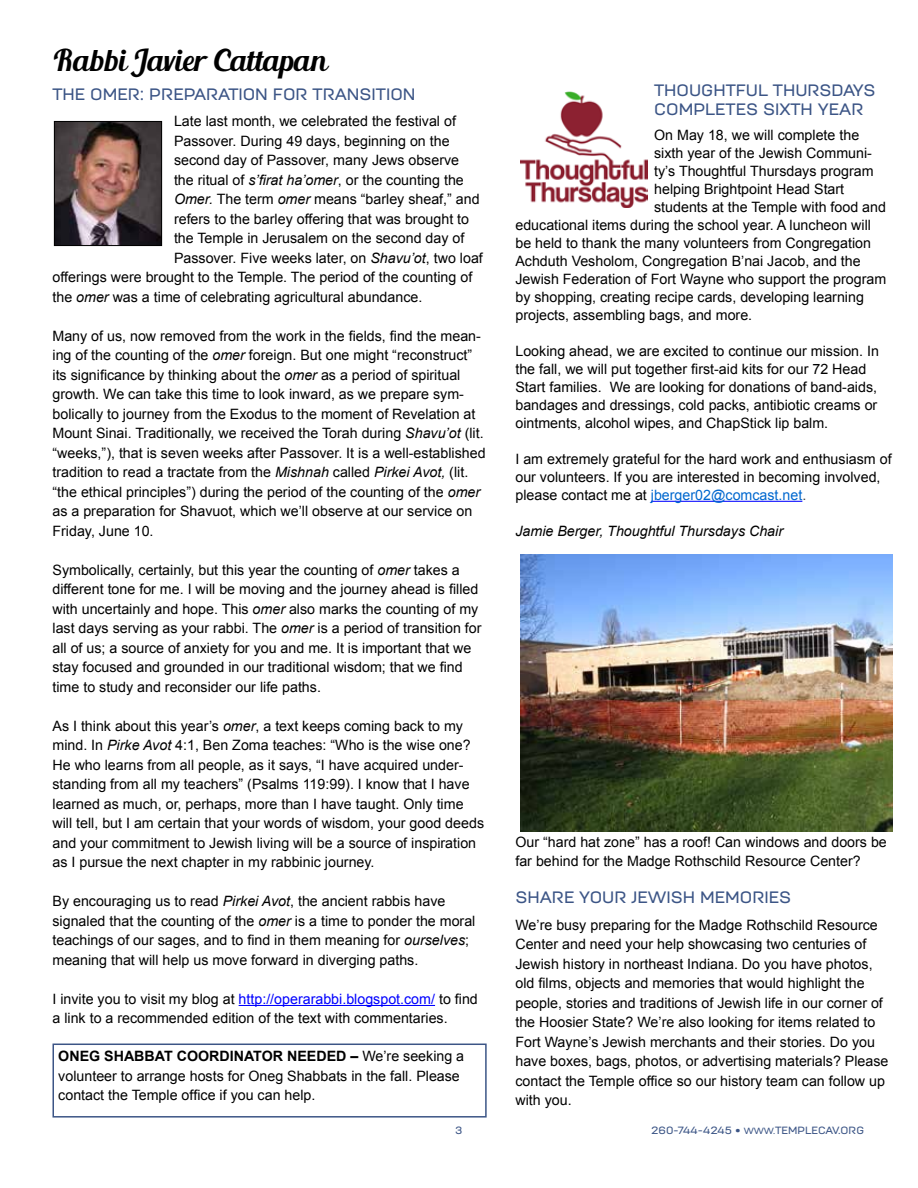
<style>
.page{position:relative;width:918px;height:1188px;background:#fff}
.page>*{position:absolute;margin:0;border:0;box-sizing:border-box;transform-origin:0 0}
.t1{font:30px "Blenda Script";color:#000}
.t2{font:500 16.5px/19.5px "Moderna Unicase";color:#3c5586}
.t3{font:14.25px/19.5px "Arial";color:#000}
.t4{font:italic 14.25px "Arial";color:#000}
.t5{font:500 10.5px "Moderna Unicase";color:#3c5586}
.s1{font-style:italic}
.s2{color:#00f}
.s3{font-weight:700}
.s4{color:#0068cf}
.s5{color:#444}
.s6{font-size:9px}
</style>
<div class="page">
<img style="left:56px;top:123px;width:104px;height:121px">
<div style="left:54px;top:121px;width:108px;height:125px;border:1px solid #000"></div>
<hr style="left:239px;top:1005px;width:196px;height:1px;background:#00f">
<hr style="left:651px;top:501px;width:151px;height:1px;background:#00f">
<img style="left:520px;top:92px;width:128px;height:116px">
<img style="left:520px;top:555px;width:372px;height:276px">
<div style="left:52px;top:1044px;width:435px;height:74px;border:2px solid #3c5586"></div>
<h1 class="t1" style="left:52px;top:41px;width:275px">Rabbi Javier Cattapan</h1>
<p class="t2" style="left:52px;top:85px;width:365px">THE OMER: PREPARATION FOR TRANSITION</p>
<p class="t3" style="left:174px;top:112px;width:283px">Late last month, we celebrated the festival of</p>
<p class="t3" style="left:174px;top:131px;width:277px">Passover. During 49 days, beginning on the</p>
<p class="t3" style="left:174px;top:151px;width:287px">second day of Passover, many Jews observe</p>
<p class="t3" style="left:174px;top:170px;width:291px">the ritual of <span class="s1">s’firat ha’omer</span>, or the counting the</p>
<p class="t3" style="left:174px;top:190px;width:307px"><span class="s1">Omer.</span> The term <span class="s1">omer</span> means “barley sheaf,” and</p>
<p class="t3" style="left:174px;top:209px;width:297px">refers to the barley offering that was brought to</p>
<p class="t3" style="left:174px;top:229px;width:292px">the Temple in Jerusalem on the second day of</p>
<p class="t3" style="left:174px;top:248px;width:310px">Passover. Five weeks later, on <span class="s1">Shavu’ot</span>, two loaf</p>
<p class="t3" style="left:53px;top:268px;width:421px">offerings were brought to the Temple. The period of the counting of</p>
<p class="t3" style="left:53px;top:287px;width:371px">the <span class="s1">omer</span> was a time of celebrating agricultural abundance.</p>
<p class="t3" style="left:53px;top:326px;width:435px">Many of us, now removed from the work in the fields, find the mean&shy;ing of the counting of the <span class="s1">omer</span> foreign. But one might “reconstruct” its significance by thinking about the <span class="s1">omer</span> as a period of spiritual growth. We can take this time to look inward, as we prepare sym&shy;bolically to journey from the Exodus to the moment of Revelation at Mount Sinai. Traditionally, we received the Torah during <span class="s1">Shavu’ot</span> (lit. “weeks,”), that is seven weeks after Passover. It is a well-established tradition to read a tractate from the <span class="s1">Mishnah</span> called <span class="s1">Pirkei Avot,</span> (lit. “the ethical principles”) during the period of the counting of the <span class="s1">omer </span>as a preparation for Shavuot, which we’ll observe at our service on Friday, June 10.</p>
<p class="t3" style="left:53px;top:560px;width:431px">Symbolically, certainly, but this year the counting of <span class="s1">omer</span> takes a different tone for me. I will be moving and the journey ahead is filled with uncertainly and hope. This <span class="s1">omer</span> also marks the counting of my last days serving as your rabbi. The <span class="s1">omer</span> is a period of transition for all of us; a source of anxiety for you and me. It is important that we stay focused and grounded in our traditional wisdom; that we find time to study and reconsider our life paths.</p>
<p class="t3" style="left:53px;top:716px;width:433px">As I think about this year’s <span class="s1">omer</span>, a text keeps coming back to my mind. In <span class="s1">Pirke Avot</span> 4:1, Ben Zoma teaches: “Who is the wise one?<br>He who learns from all people, as it says, “I have acquired under&shy;standing from all my teachers” (Psalms 119:99). I know that I have learned as much, or, perhaps, more than I have taught. Only time will tell, but I am certain that your words of wisdom, your good deeds and your commitment to Jewish living will be a source of inspiration as I pursue the next chapter in my rabbinic journey.</p>
<p class="t3" style="left:53px;top:892px;width:424px">By encouraging us to read <span class="s1">Pirkei Avot</span>, the ancient rabbis have signaled that the counting of the <span class="s1">omer</span> is a time to ponder the moral teachings of our sages, and to find in them meaning for <span class="s1">ourselves</span>; meaning that will help us move forward in diverging paths.</p>
<p class="t3" style="left:53px;top:989px;width:427px">I invite you to visit my blog at <span class="s2">http://operarabbi.blogspot.com/</span> to find a link to a recommended edition of the text with commentaries.</p>
<p class="t3" style="left:58px;top:1047px;width:407px"><span class="s3">ONEG SHABBAT COORDINATOR NEEDED –</span> We’re seeking a volunteer to arrange hosts for Oneg Shabbats in the fall. Please contact the Temple office if you can help.</p>
<p class="t2" style="left:654px;top:80px;width:223px">THOUGHTFUL THURSDAYS<br>COMPLETES SIXTH YEAR</p>
<p class="t3" style="left:654px;top:125px;width:207px">On May 18, we will complete the</p>
<p class="t3" style="left:654px;top:143px;width:219px">sixth year of the Jewish Communi-</p>
<p class="t3" style="left:654px;top:161px;width:221px">ty’s Thoughtful Thursdays program</p>
<p class="t3" style="left:654px;top:179px;width:192px">helping Brightpoint Head Start</p>
<p class="t3" style="left:654px;top:197px;width:233px">students at the Temple with food and</p>
<p class="t3" style="left:515px;top:215px;width:357px">educational items during the school year. A luncheon will</p>
<p class="t3" style="left:515px;top:233px;width:357px">be held to thank the many volunteers from Congregation</p>
<p class="t3" style="left:515px;top:251px;width:347px">Achduth Vesholom, Congregation B’nai Jacob, and the</p>
<p class="t3" style="left:515px;top:269px;width:372px">Jewish Federation of Fort Wayne who support the program</p>
<p class="t3" style="left:515px;top:287px;width:350px">by shopping, creating recipe cards, developing learning</p>
<p class="t3" style="left:515px;top:305px;width:238px">projects, assembling bags, and more.</p>
<p class="t3" style="left:515px;top:342px;width:365px;line-height:18px">Looking ahead, we are excited to continue our mission. In the fall, we will put together first-aid kits for our 72 Head Start families. We are looking for donations of band-aids, bandages and dressings, cold packs, antibiotic creams or ointments, alcohol wipes, and ChapStick lip balm.</p>
<p class="t3" style="left:515px;top:450px;width:378px;line-height:18px">I am extremely grateful for the hard work and enthusiasm of our volunteers. If you are interested in becoming involved, please contact me at <span class="s4">jberger02@comcast.net</span><span class="s5">.</span></p>
<p class="t4" style="left:515px;top:522px;width:269px">Jamie Berger, Thoughtful Thursdays Chair</p>
<p class="t3" style="left:515px;top:832px;width:373px">Our “hard hat zone” has a roof! Can windows and doors be far behind for the Madge Rothschild Resource Center?</p>
<p class="t2" style="left:515px;top:888px;width:277px">SHARE YOUR JEWISH MEMORIES</p>
<p class="t3" style="left:515px;top:915px;width:375px">We’re busy preparing for the Madge Rothschild Resource Center and need your help showcasing two centuries of Jewish history in northeast Indiana. Do you have photos, old films, objects and memories that would highlight the people, stories and traditions of Jewish life in our corner of the Hoosier State? We’re also looking for items related to Fort Wayne’s Jewish merchants and their stories. Do you have boxes, bags, photos, or advertising materials? Please contact the Temple office so our history team can follow up with you.</p>
<p class="t5" style="left:455px;top:1122px;width:9px">3</p>
<p class="t5" style="left:651px;top:1122px;width:214px">260-744-4245 • <span class="s6">WWW.</span>TEMPLECAV.ORG</p>
</div>
